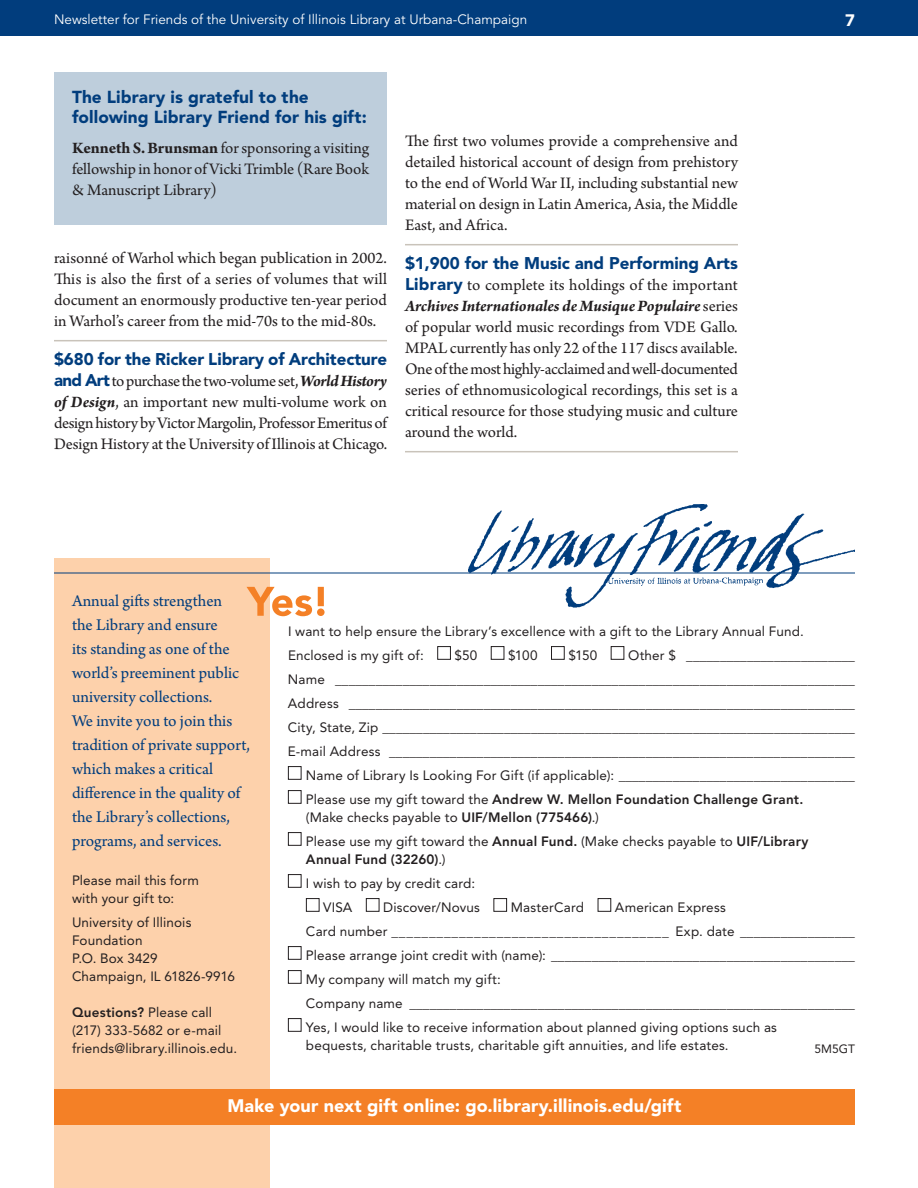
<style>
.page{position:relative;width:918px;height:1188px;background:#fff}
.page>*{position:absolute;margin:0;border:0;box-sizing:border-box;transform-origin:0 0}
.t1{font:900 18px "Avenir LT Std";letter-spacing:.01em;color:#fff}
.t2{font:17.25px/24px "Arno Pro";color:#013d7d}
.t3{font:900 17.25px/19.5px "Avenir LT Std";letter-spacing:.005em;color:#013d7d}
.t4{font:16.8px/21px "Arno Pro";color:#231f20;text-align:justify}
.t5{font:900 16.8px "Avenir LT Std";color:#013d7d}
.t6{font:900 16.5px "Avenir LT Std";color:#fff}
.t7{font:13.5px/24px "Avenir LT Std";letter-spacing:.01em;color:#231f20}
.t8{font:800 13.5px "Avenir LT Std";letter-spacing:.015em;color:#231f20}
.t9{font:13.5px "Avenir LT Std";color:#fff}
.t10{font:12px "Avenir LT Std";color:#231f20}
.s1{font-weight:700}
.s2{font-family:"Avenir LT Std";font-weight:900;color:#013d7d}
.s3{font-weight:700;font-style:italic}
.s4{font-weight:800}
.s5{font-weight:400}
</style>
<div class="page">
<div style="left:0;top:0;width:918px;height:36px;background:#013d7d"></div>
<div style="left:54px;top:558px;width:216px;height:630px;background:#fdd1ab"></div>
<hr style="left:54px;top:340px;width:333px;height:1px;background:#c9c3ba">
<div style="left:54px;top:72px;width:333px;height:153px;background:#becedc"></div>
<hr style="left:405px;top:244px;width:333px;height:1px;background:#c9c3ba">
<hr style="left:405px;top:451px;width:333px;height:1px;background:#c9c3ba">
<img style="left:468px;top:504px;width:387px;height:103px">
<hr style="left:54px;top:573px;width:801px;height:1px;background:#013d7d">
<div style="left:437px;top:646px;width:14px;height:14px;border:1px solid #231f20"></div>
<div style="left:491px;top:646px;width:13px;height:14px;border:1px solid #231f20"></div>
<div style="left:551px;top:646px;width:14px;height:14px;border:1px solid #231f20"></div>
<div style="left:611px;top:646px;width:13px;height:14px;border:1px solid #231f20"></div>
<div style="left:288px;top:766px;width:14px;height:14px;border:1px solid #231f20"></div>
<div style="left:288px;top:790px;width:14px;height:14px;border:1px solid #231f20"></div>
<div style="left:288px;top:832px;width:14px;height:14px;border:1px solid #231f20"></div>
<div style="left:288px;top:874px;width:14px;height:14px;border:1px solid #231f20"></div>
<div style="left:306px;top:898px;width:14px;height:14px;border:1px solid #231f20"></div>
<div style="left:366px;top:898px;width:13px;height:14px;border:1px solid #231f20"></div>
<div style="left:493px;top:898px;width:14px;height:14px;border:1px solid #231f20"></div>
<div style="left:598px;top:898px;width:13px;height:14px;border:1px solid #231f20"></div>
<div style="left:288px;top:946px;width:14px;height:14px;border:1px solid #231f20"></div>
<div style="left:288px;top:970px;width:14px;height:14px;border:1px solid #231f20"></div>
<div style="left:288px;top:1018px;width:14px;height:14px;border:1px solid #231f20"></div>
<div style="left:54px;top:1089px;width:801px;height:36px;background:#f48026"></div>
<svg style="left:247px;top:587px;width:78px;height:29px"></svg>
<p class="t9" style="left:54px;top:11px;width:475px">Newsletter for Friends of the University of Illinois Library at Urbana-Champaign</p>
<p class="t6" style="left:845px;top:10px;width:11px">7</p>
<p class="t3" style="left:72px;top:87px;width:296px">The Library is grateful to the following Library Friend for his gift:</p>
<p class="t4" style="left:72px;top:138px;width:299px"><span class="s1">Kenneth S. Brunsman</span> for sponsoring a visiting fellowship in honor of Vicki Trimble (Rare Book &amp; Manuscript Library)</p>
<p class="t4" style="left:405px;top:132px;width:335px">The first two volumes provide a comprehensive and detailed historical account of design from prehistory to the end of World War II, including substantial new material on design in Latin America, Asia, the Middle East, and Africa.</p>
<p class="t5" style="left:405px;top:253px;width:335px">$1,900 for the Music and Performing Arts</p>
<p class="t4" style="left:405px;top:276px;width:335px"><span class="s2">Library</span> to complete its holdings of the important <span class="s3">Archives Internationales de Musique Populaire</span> series of popular world music recordings from VDE Gallo.<br>MPAL currently has only 22 of the 117 discs available.<br>One of the most highly-acclaimed and well-documented series of ethnomusicological recordings, this set is a critical resource for those studying music and culture around the world.</p>
<p class="t4" style="left:54px;top:249px;width:335px">raisonné of Warhol which began publication in 2002.<br>This is also the first of a series of volumes that will document an enormously productive ten-year period in Warhol’s career from the mid-70s to the mid-80s.</p>
<p class="t5" style="left:54px;top:349px;width:335px">$680 for the Ricker Library of Architecture</p>
<p class="t4" style="left:54px;top:372px;width:335px"><span class="s2">and Art</span> to purchase the two-volume set, <span class="s3">World History of Design</span>, an important new multi-volume work on design history by Victor Margolin, Professor Emeritus of Design History at the University of Illinois at Chicago.</p>
<p class="t2" style="left:72px;top:589px;width:180px">Annual gifts strengthen<br>the Library and ensure<br>its standing as one of the world’s preeminent public university collections.<br>We invite you to join this tradition of private support, which makes a critical difference in the quality of the Library’s collections, programs, and services.</p>
<p class="t7" style="left:72px;top:871px;width:128px;line-height:18px">Please mail this form with your gift to:</p>
<p class="t7" style="left:72px;top:913px;width:165px;line-height:18px">University of Illinois<br>Foundation<br>P.O. Box 3429<br>Champaign, IL 61826-9916</p>
<p class="t7" style="left:72px;top:1003px;width:167px;line-height:18px"><span class="s4">Questions?</span> Please call (217) 333-5682 or e-mail friends@library.illinois.edu.</p>
<p class="t7" style="left:288px;top:619px;width:517px">I want to help ensure the Library’s excellence with a gift to the Library Annual Fund.<br>Enclosed is my gift of:</p>
<p class="t7" style="left:455px;top:643px;width:24px">$50</p>
<p class="t7" style="left:508px;top:643px;width:31px">$100</p>
<p class="t7" style="left:568px;top:643px;width:30px">$150</p>
<p class="t7" style="left:628px;top:643px;width:228px">Other $ _________________________</p>
<p class="t7" style="left:288px;top:667px;width:569px">Name _____________________________________________________________________________</p>
<p class="t7" style="left:288px;top:691px;width:568px">Address ___________________________________________________________________________</p>
<p class="t7" style="left:288px;top:715px;width:569px">City, State, Zip ______________________________________________________________________</p>
<p class="t7" style="left:288px;top:739px;width:568px">E-mail Address _____________________________________________________________________</p>
<p class="t7" style="left:306px;top:763px;width:550px">Name of Library Is Looking For Gift (if applicable): ___________________________________</p>
<p class="t8" style="left:306px;top:791px;width:499px"><span class="s5">Please use my gift toward the</span> Andrew W. Mellon Foundation Challenge Grant.</p>
<p class="t7" style="left:306px;top:805px;width:504px">(Make checks payable to <span class="s4">UIF/Mellon (775466)</span>.)<br>Please use my gift toward the <span class="s4">Annual Fund.</span> (Make checks payable to <span class="s4">UIF/Library</span></p>
<p class="t8" style="left:306px;top:851px;width:141px">Annual Fund (32260)<span class="s5">.)</span></p>
<p class="t7" style="left:306px;top:871px;width:171px">I wish to pay by credit card:</p>
<p class="t7" style="left:323px;top:895px;width:31px">VISA</p>
<p class="t7" style="left:383px;top:895px;width:98px">Discover/Novus</p>
<p class="t7" style="left:511px;top:895px;width:75px">MasterCard</p>
<p class="t7" style="left:306px;top:895px;width:550px;text-indent:309px">American Express<br>Card number _____________________________________ Exp. date _________________ Please arrange joint credit with (name): _____________________________________________ My company will match my gift:<br>Company name __________________________________________________________________ Yes, I would like to receive information about planned giving options such as</p>
<p class="t7" style="left:306px;top:1033px;width:424px">bequests, charitable trusts, charitable gift annuities, and life estates.</p>
<p class="t10" style="left:815px;top:1042px;width:42px">5M5GT</p>
<h1 class="t1" style="left:228px;top:1094px;width:455px">Make your next gift online: go.library.illinois.edu/gift</h1>
</div>
